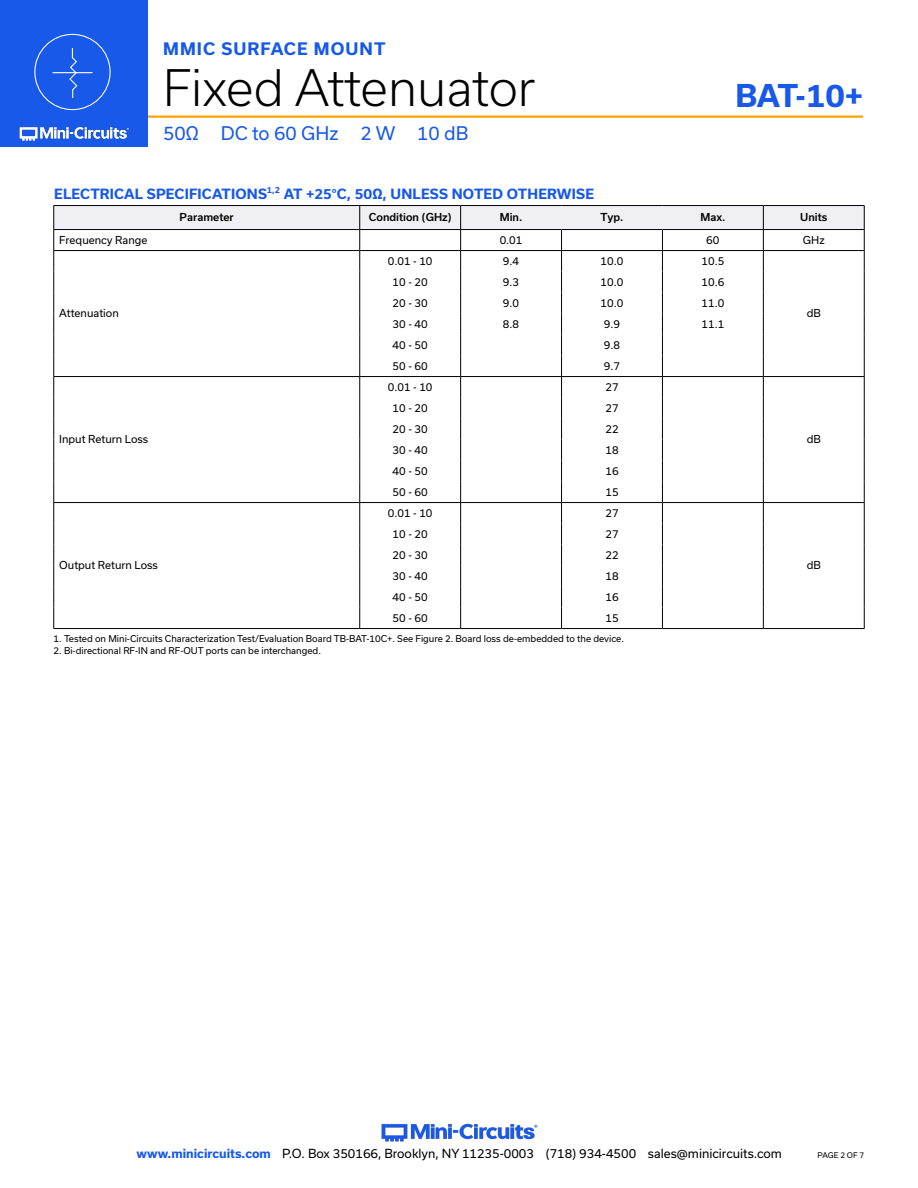
<style>
.page{position:relative;width:918px;height:1188px;background:#fff}
.page>*{position:absolute;margin:0;border:0;box-sizing:border-box;transform-origin:0 0}
.t1{font:300 48px "Usual";color:#000}
.t2{font:700 30px "Usual";color:#1859ea}
.t3{font:18px "Usual";color:#1859ea}
.t4{font:700 16.5px "Usual";letter-spacing:.065em;color:#1859ea}
.Blue_Headers{font:700 13.5px "Usual";letter-spacing:.015em;color:#1859ea}
.t5{font:12px "Usual";color:#000}
.Table_Body_Center{font:10.5px "Usual";color:#000}
.Table_Body_Left_Justified{font:10.5px "Usual";color:#000}
.Table_Header_Center{font:500 10.5px "Usual";color:#000}
.Table_Header_Left_Justified{font:500 10.5px "Usual";color:#000}
.Notes{font:9px "Usual";color:#000}
.t6{font:7.5px "Usual";color:#000}
.s1{font-weight:700;color:#1859ea}
</style>
<div class="page">
<img style="left:381px;top:1123px;width:157px;height:19px">
<hr style="left:130px;top:116px;width:733px;height:2px;background:#ffa300">
<div style="left:0;top:0;width:148px;height:147px;background:#1859ea"></div>
<img style="left:19px;top:126px;width:110px;height:15px">
<div style="left:34px;top:34px;width:77px;height:76px;border:1px solid #fff;border-radius:50%"></div>
<hr style="left:53px;top:72px;width:39px;height:1px;background:#fff">
<svg style="left:68px;top:48px;width:10px;height:50px"></svg>
<hr style="left:360px;top:205px;width:101px;height:1px;background:#000">
<hr style="left:461px;top:205px;width:101px;height:1px;background:#000">
<hr style="left:562px;top:205px;width:100px;height:1px;background:#000">
<hr style="left:662px;top:205px;width:101px;height:1px;background:#000">
<hr style="left:360px;top:628px;width:101px;height:1px;background:#000">
<hr style="left:461px;top:628px;width:101px;height:1px;background:#000">
<hr style="left:562px;top:628px;width:100px;height:1px;background:#000">
<hr style="left:662px;top:628px;width:101px;height:1px;background:#000">
<hr style="left:54px;top:205px;width:306px;height:1px;background:#000">
<hr style="left:54px;top:628px;width:306px;height:1px;background:#000">
<hr style="left:763px;top:205px;width:101px;height:1px;background:#000">
<hr style="left:763px;top:628px;width:101px;height:1px;background:#000">
<svg style="left:53px;top:206px;width:812px;height:422px"></svg>
<h3 class="t4" style="left:163px;top:40px;width:224px">MMIC SURFACE MOUNT</h3>
<h1 class="t1" style="left:163px;top:60px;width:374px">Fixed Attenuator</h1>
<h3 class="t3" style="left:163px;top:123px;width:307px">50Ω DC to 60 GHz 2 W 10 dB</h3>
<h2 class="t2" style="left:736px;top:79px;width:129px">BAT-10+</h2>
<p class="Blue_Headers" style="left:54px;top:186px;width:541px">ELECTRICAL SPECIFICATIONS<sup>1,2</sup> AT +25°C, 50Ω, UNLESS NOTED OTHERWISE</p>
<p class="Table_Header_Left_Justified" style="left:180px;top:212px;width:56px">Parameter</p>
<p class="Table_Header_Center" style="left:369px;top:212px;width:84px">Condition (GHz)</p>
<p class="Table_Header_Center" style="left:500px;top:212px;width:24px">Min.</p>
<p class="Table_Header_Center" style="left:600px;top:212px;width:25px">Typ.</p>
<p class="Table_Header_Center" style="left:700px;top:212px;width:26px">Max.</p>
<p class="Table_Header_Center" style="left:800px;top:212px;width:29px">Units</p>
<p class="Table_Body_Left_Justified" style="left:59px;top:234px;width:90px">Frequency Range</p>
<p class="Table_Body_Center" style="left:500px;top:234px;width:24px">0.01</p>
<p class="Table_Body_Center" style="left:706px;top:234px;width:15px">60</p>
<p class="Table_Body_Center" style="left:803px;top:234px;width:23px">GHz</p>
<p class="Table_Body_Left_Justified" style="left:59px;top:308px;width:61px">Attenuation</p>
<p class="Table_Body_Left_Justified" style="left:59px;top:434px;width:91px">Input Return Loss</p>
<p class="Table_Body_Center" style="left:388px;top:255px;width:46px">0.01 - 10</p>
<p class="Table_Body_Center" style="left:503px;top:255px;width:18px">9.4</p>
<p class="Table_Body_Center" style="left:601px;top:255px;width:24px">10.0</p>
<p class="Table_Body_Center" style="left:702px;top:255px;width:24px">10.5</p>
<p class="Table_Body_Center" style="left:393px;top:276px;width:37px">10 - 20</p>
<p class="Table_Body_Center" style="left:503px;top:276px;width:18px">9.3</p>
<p class="Table_Body_Center" style="left:601px;top:276px;width:24px">10.0</p>
<p class="Table_Body_Center" style="left:702px;top:276px;width:24px">10.6</p>
<p class="Table_Body_Center" style="left:393px;top:297px;width:37px">20 - 30</p>
<p class="Table_Body_Center" style="left:503px;top:297px;width:18px">9.0</p>
<p class="Table_Body_Center" style="left:601px;top:297px;width:24px">10.0</p>
<p class="Table_Body_Center" style="left:702px;top:297px;width:24px">11.0</p>
<p class="Table_Body_Center" style="left:393px;top:318px;width:37px">30 - 40</p>
<p class="Table_Body_Center" style="left:503px;top:318px;width:18px">8.8</p>
<p class="Table_Body_Center" style="left:604px;top:318px;width:18px">9.9</p>
<p class="Table_Body_Center" style="left:702px;top:318px;width:24px">11.1</p>
<p class="Table_Body_Center" style="left:393px;top:339px;width:37px">40 - 50</p>
<p class="Table_Body_Center" style="left:604px;top:339px;width:18px">9.8</p>
<p class="Table_Body_Center" style="left:393px;top:360px;width:37px">50 - 60</p>
<p class="Table_Body_Center" style="left:604px;top:360px;width:18px">9.7</p>
<p class="Table_Body_Center" style="left:388px;top:381px;width:46px">0.01 - 10</p>
<p class="Table_Body_Center" style="left:605px;top:381px;width:15px">27</p>
<p class="Table_Body_Center" style="left:393px;top:402px;width:37px">10 - 20</p>
<p class="Table_Body_Center" style="left:605px;top:402px;width:15px">27</p>
<p class="Table_Body_Center" style="left:393px;top:423px;width:37px">20 - 30</p>
<p class="Table_Body_Center" style="left:605px;top:423px;width:15px">22</p>
<p class="Table_Body_Center" style="left:393px;top:444px;width:37px">30 - 40</p>
<p class="Table_Body_Center" style="left:605px;top:444px;width:15px">18</p>
<p class="Table_Body_Center" style="left:393px;top:465px;width:37px">40 - 50</p>
<p class="Table_Body_Center" style="left:605px;top:465px;width:15px">16</p>
<p class="Table_Body_Center" style="left:393px;top:486px;width:37px">50 - 60</p>
<p class="Table_Body_Center" style="left:605px;top:486px;width:15px">15</p>
<p class="Table_Body_Center" style="left:388px;top:507px;width:46px">0.01 - 10</p>
<p class="Table_Body_Center" style="left:605px;top:507px;width:15px">27</p>
<p class="Table_Body_Center" style="left:393px;top:528px;width:37px">10 - 20</p>
<p class="Table_Body_Center" style="left:605px;top:528px;width:15px">27</p>
<p class="Table_Body_Center" style="left:393px;top:549px;width:37px">20 - 30</p>
<p class="Table_Body_Center" style="left:605px;top:549px;width:15px">22</p>
<p class="Table_Body_Center" style="left:393px;top:570px;width:37px">30 - 40</p>
<p class="Table_Body_Center" style="left:605px;top:570px;width:15px">18</p>
<p class="Table_Body_Center" style="left:393px;top:591px;width:37px">40 - 50</p>
<p class="Table_Body_Center" style="left:605px;top:591px;width:15px">16</p>
<p class="Table_Body_Center" style="left:393px;top:612px;width:37px">50 - 60</p>
<p class="Table_Body_Center" style="left:605px;top:612px;width:15px">15</p>
<p class="Notes" style="left:54px;top:633px;width:572px">1. Tested on Mini-Circuits Characterization Test/Evaluation Board TB-BAT-10C+. See Figure 2. Board loss de-embedded to the device.</p>
<p class="Notes" style="left:54px;top:645px;width:269px">2. Bi-directional RF-IN and RF-OUT ports can be interchanged.</p>
<p class="Table_Body_Left_Justified" style="left:59px;top:560px;width:100px">Output Return Loss</p>
<p class="Table_Body_Center" style="left:807px;top:308px;width:16px">dB</p>
<p class="Table_Body_Center" style="left:807px;top:434px;width:16px">dB</p>
<p class="Table_Body_Center" style="left:807px;top:560px;width:16px">dB</p>
<p class="t5" style="left:137px;top:1146px;width:647px"><span class="s1">www.minicircuits.com</span> P.O. Box 350166, Brooklyn, NY 11235-0003 (718) 934-4500 sales@minicircuits.com</p>
<p class="t6" style="left:818px;top:1151px;width:48px">PAGE 2 OF 7</p>
</div>
